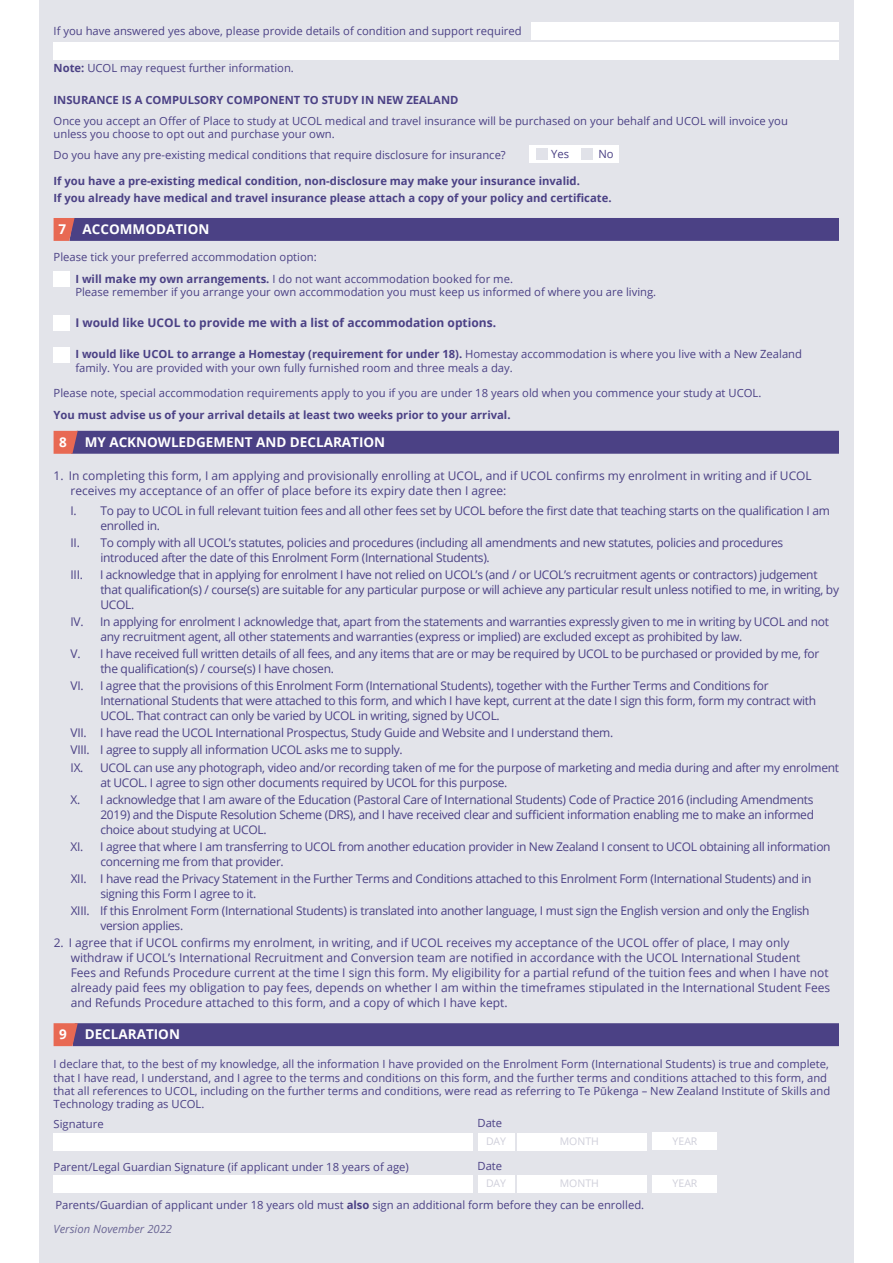
<style>
.page{position:relative;width:893px;height:1263px;background:#fff}
.page>*{position:absolute;margin:0;border:0;box-sizing:border-box;transform-origin:0 0}
.t1{font:700 13.5px "Open Sans";color:#fff}
.t2{font:12px/15px "Open Sans";letter-spacing:-.025em;color:#4b4185}
.t3{font:12px/15px "Open Sans";color:#4b4185}
.t4{font:700 12px "Open Sans";color:#4b4185}
.t5{font:11.25px/13.2px "Open Sans";color:#4b4185}
.t6{font:700 11.25px "Open Sans";color:#4b4185}
.t7{font:italic 11.25px "Open Sans";color:#6c6895}
.t8{font:10.5px "Open Sans";color:#cfcfda}
.s1{font-weight:700}
</style>
<div class="page">
<div style="left:39px;top:0;width:815px;height:1263px;background:#e3e4ea"></div>
<div style="left:54px;top:218px;width:785px;height:23px;background:#4b4185"></div>
<div style="left:54px;top:271px;width:16px;height:16px;background:#fff"></div>
<div style="left:54px;top:315px;width:16px;height:16px;background:#fff"></div>
<div style="left:530px;top:145px;width:89px;height:17px;background:#fff"></div>
<div style="left:536px;top:148px;width:11px;height:11px;background:#e1e2e9"></div>
<div style="left:582px;top:148px;width:11px;height:11px;background:#e1e2e9"></div>
<div style="left:54px;top:347px;width:16px;height:16px;background:#fff"></div>
<div style="left:531px;top:22px;width:308px;height:18px;background:#fff"></div>
<div style="left:54px;top:42px;width:785px;height:18px;background:#fff"></div>
<div style="left:54px;top:431px;width:785px;height:23px;background:#4b4185"></div>
<div style="left:54px;top:1023px;width:785px;height:23px;background:#4b4185"></div>
<div style="left:54px;top:1133px;width:419px;height:17px;background:#fff"></div>
<div style="left:54px;top:1175px;width:419px;height:18px;background:#fff"></div>
<div style="left:478px;top:1133px;width:36px;height:17px;background:#fff"></div>
<div style="left:518px;top:1133px;width:129px;height:17px;background:#fff"></div>
<div style="left:652px;top:1132px;width:64px;height:18px;background:#fff"></div>
<div style="left:478px;top:1175px;width:36px;height:18px;background:#fff"></div>
<div style="left:518px;top:1175px;width:129px;height:18px;background:#fff"></div>
<div style="left:652px;top:1175px;width:64px;height:18px;background:#fff"></div>
<p class="t5" style="left:54px;top:24px;width:470px">If you have answered yes above, please provide details of condition and support required</p>
<p class="t5" style="left:54px;top:61px;width:242px"><span class="s1">Note:</span> UCOL may request further information.</p>
<p class="t6" style="left:54px;top:92px;width:406px">INSURANCE IS A COMPULSORY COMPONENT TO STUDY IN NEW ZEALAND</p>
<p class="t5" style="left:54px;top:114px;width:736px">Once you accept an Offer of Place to study at UCOL medical and travel insurance will be purchased on your behalf and UCOL will invoice you unless you choose to opt out and purchase your own.</p>
<p class="t5" style="left:54px;top:148px;width:454px">Do you have any pre-existing medical conditions that require disclosure for insurance?</p>
<p class="t5" style="left:551px;top:147px;width:19px">Yes</p>
<p class="t5" style="left:598px;top:147px;width:17px">No</p>
<p class="t6" style="left:54px;top:190px;width:559px">If you already have medical and travel insurance please attach a copy of your policy and certificate.</p>
<p class="t6" style="left:54px;top:173px;width:528px">If you have a pre-existing medical condition, non-disclosure may make your insurance invalid.</p>
<p class="t1" style="left:58px;top:220px;width:152px">7 ACCOMMODATION</p>
<p class="t5" style="left:75px;top:246px;width:439px;line-height:22px;text-indent:-22px">Please tick your preferred accommodation option:<br><span class="s1">I will make my own arrangements.</span> I do not want accommodation booked for me.</p>
<p class="t5" style="left:75px;top:285px;width:582px">Please remember if you arrange your own accommodation you must keep us informed of where you are living.</p>
<p class="t4" style="left:75px;top:314px;width:422px">I would like UCOL to provide me with a list of accommodation options.</p>
<p class="t5" style="left:75px;top:347px;width:728px"><span class="s1">I would like UCOL to arrange a Homestay (requirement for under 18).</span> Homestay accommodation is where you live with a New Zealand family. You are provided with your own fully furnished room and three meals a day.</p>
<p class="t5" style="left:54px;top:386px;width:709px">Please note, special accommodation requirements apply to you if you are under 18 years old when you commence your study at UCOL.</p>
<p class="t6" style="left:54px;top:407px;width:458px">You must advise us of your arrival details at least two weeks prior to your arrival.</p>
<p class="t1" style="left:59px;top:433px;width:9px">8</p>
<p class="t1" style="left:85px;top:433px;width:302px">MY ACKNOWLEDGEMENT AND DECLARATION</p>
<p class="t3" style="left:71px;top:468px;width:743px;text-indent:-17px">1. In completing this form, I am applying and provisionally enrolling at UCOL, and if UCOL confirms my enrolment in writing and if UCOL receives my acceptance of an offer of place before its expiry date then I agree:</p>
<p class="t2" style="left:100px;top:502px;width:731px;text-indent:-30px">I. To pay to UCOL in full relevant tuition fees and all other fees set by UCOL before the first date that teaching starts on the qualification I am enrolled in.</p>
<p class="t2" style="left:100px;top:534px;width:684px;text-indent:-30px">II. To comply with all UCOL’s statutes, policies and procedures (including all amendments and new statutes, policies and procedures introduced after the date of this Enrolment Form (International Students).</p>
<p class="t2" style="left:71px;top:567px;width:14px">III.</p>
<p class="t2" style="left:100px;top:567px;width:740px">I acknowledge that in applying for enrolment I have not relied on UCOL’s (and / or UCOL’s recruitment agents or contractors) judgement that qualification(s) / course(s) are suitable for any particular purpose or will achieve any particular result unless notified to me, in writing, by<br>UCOL.</p>
<p class="t2" style="left:100px;top:614px;width:730px;text-indent:-30px">IV. In applying for enrolment I acknowledge that, apart from the statements and warranties expressly given to me in writing by UCOL and not any recruitment agent, all other statements and warranties (express or implied) are excluded except as prohibited by law.</p>
<p class="t2" style="left:100px;top:646px;width:720px;text-indent:-30px">V. I have received full written details of all fees, and any items that are or may be required by UCOL to be purchased or provided by me, for the qualification(s) / course(s) I have chosen.</p>
<p class="t2" style="left:100px;top:678px;width:717px;text-indent:-30px">VI. I agree that the provisions of this Enrolment Form (International Students), together with the Further Terms and Conditions for<br>International Students that were attached to this form, and which I have kept, current at the date I sign this form, form my contract with<br>UCOL. That contract can only be varied by UCOL in writing, signed by UCOL.</p>
<p class="t2" style="left:71px;top:724px;width:770px;line-height:17.1px">VII. I have read the UCOL International Prospectus, Study Guide and Website and I understand them.<br>VIII. I agree to supply all information UCOL asks me to supply.<br>IX. UCOL can use any photograph, video and/or recording taken of me for the purpose of marketing and media during and after my enrolment</p>
<p class="t2" style="left:71px;top:773px;width:744px;line-height:17.1px;text-indent:30px">at UCOL. I agree to sign other documents required by UCOL for this purpose.<br>X. I acknowledge that I am aware of the Education (Pastoral Care of International Students) Code of Practice 2016 (including Amendments</p>
<p class="t2" style="left:100px;top:806px;width:715px">2019) and the Dispute Resolution Scheme (DRS), and I have received clear and sufficient information enabling me to make an informed choice about studying at UCOL.</p>
<p class="t2" style="left:100px;top:839px;width:732px;text-indent:-30px">XI. I agree that where I am transferring to UCOL from another education provider in New Zealand I consent to UCOL obtaining all information concerning me from that provider.</p>
<p class="t2" style="left:100px;top:871px;width:713px;text-indent:-30px">XII. I have read the Privacy Statement in the Further Terms and Conditions attached to this Enrolment Form (International Students) and in signing this Form I agree to it.</p>
<p class="t2" style="left:100px;top:903px;width:711px;text-indent:-30px">XIII. If this Enrolment Form (International Students) is translated into another language, I must sign the English version and only the English version applies.</p>
<p class="t3" style="left:71px;top:935px;width:761px;text-indent:-17px">2. I agree that if UCOL confirms my enrolment, in writing, and if UCOL receives my acceptance of the UCOL offer of place, I may only withdraw if UCOL’s International Recruitment and Conversion team are notified in accordance with the UCOL International Student<br>Fees and Refunds Procedure current at the time I sign this form. My eligibility for a partial refund of the tuition fees and when I have not already paid fees my obligation to pay fees, depends on whether I am within the timeframes stipulated in the International Student Fees and Refunds Procedure attached to this form, and a copy of which I have kept.</p>
<p class="t1" style="left:59px;top:1025px;width:9px">9</p>
<p class="t1" style="left:85px;top:1025px;width:97px">DECLARATION</p>
<p class="t5" style="left:54px;top:1057px;width:778px">I declare that, to the best of my knowledge, all the information I have provided on the Enrolment Form (International Students) is true and complete, that I have read, I understand, and I agree to the terms and conditions on this form, and the further terms and conditions attached to this form, and that all references to UCOL, including on the further terms and conditions, were read as referring to Te Pūkenga – New Zealand Institute of Skills and Technology trading as UCOL.</p>
<p class="t5" style="left:54px;top:1117px;width:52px">Signature</p>
<p class="t5" style="left:477px;top:1116px;width:26px">Date</p>
<p class="t5" style="left:54px;top:1160px;width:357px">Parent/Legal Guardian Signature (if applicant under 18 years of age)</p>
<p class="t5" style="left:477px;top:1159px;width:26px">Date</p>
<p class="t5" style="left:55px;top:1198px;width:590px">Parents/Guardian of applicant under 18 years old must <span class="s1">also</span> sign an additional form before they can be enrolled.</p>
<p class="t8" style="left:486px;top:1134px;width:22px">DAY</p>
<p class="t8" style="left:560px;top:1134px;width:41px">MONTH</p>
<p class="t8" style="left:673px;top:1134px;width:26px">YEAR</p>
<p class="t8" style="left:486px;top:1176px;width:22px">DAY</p>
<p class="t8" style="left:560px;top:1176px;width:41px">MONTH</p>
<p class="t8" style="left:673px;top:1176px;width:26px">YEAR</p>
<p class="t7" style="left:54px;top:1221px;width:120px">Version November 2022</p>
</div>
